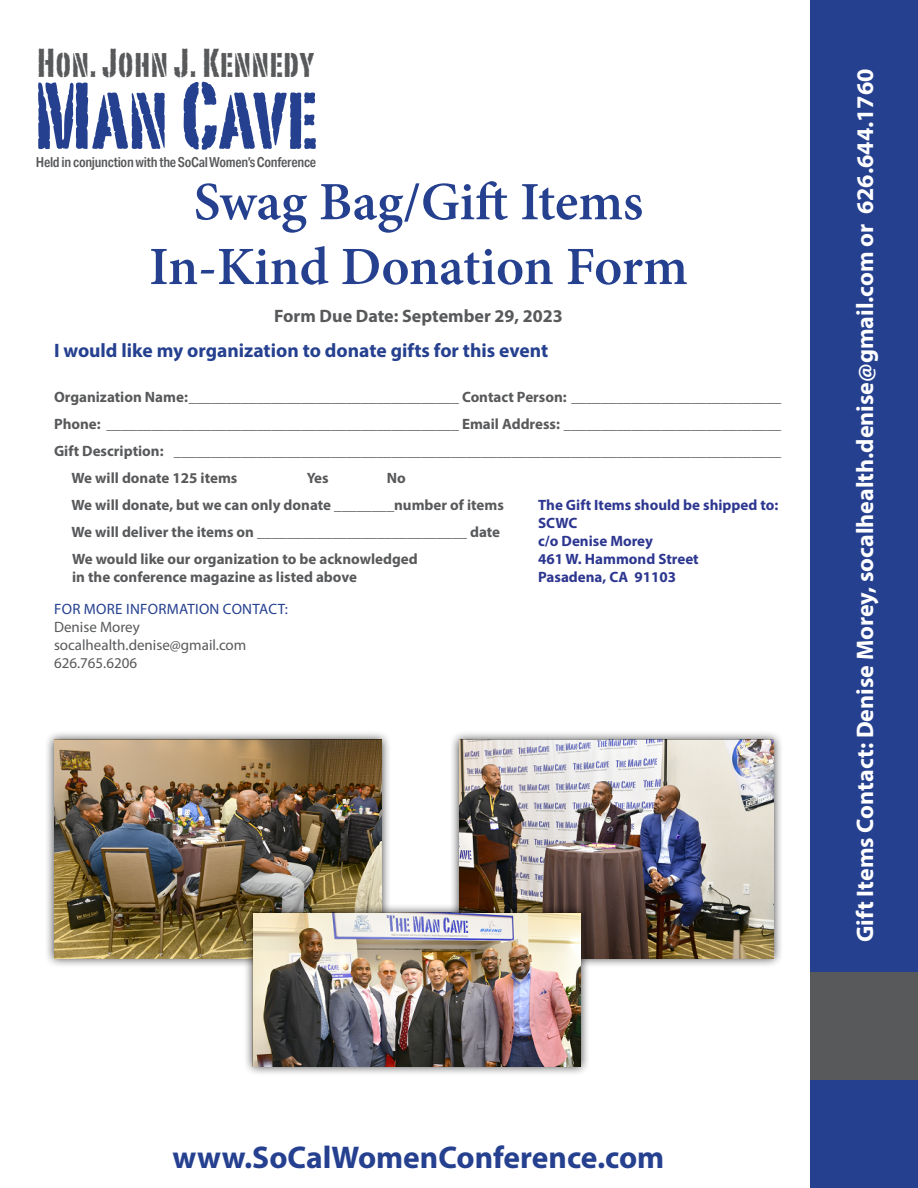
<style>
.page{position:relative;width:918px;height:1188px;background:#fff}
.page>*{position:absolute;margin:0;border:0;box-sizing:border-box;transform-origin:0 0}
.t1{font:92.55px "Portago ITCTT";color:#25408f}
.Page_title{font:600 54px/64.8px "Minion Pro";letter-spacing:-.005em;color:#25408f;text-align:center}
.t2{font:39.6px "Portago ITCTT";letter-spacing:.02em;color:#58595b}
.Subhead__bolder{font:700 31.5px "Myriad Pro";color:#25408f}
.sidebar_contact_info{font:700 24px "Myriad Pro";color:#fff}
.Subhead__bolder-2{font:700 19.5px "Myriad Pro";color:#25408f}
.Page_title-2{font:700 18px "Myriad Pro";color:#58595b}
.t3{font:700 15px/18px "Myriad Pro";color:#58595b}
.Purple_Caption{font:700 15px "Myriad Pro";color:#2d3790}
.Subhead__underlined{font:15px/18px "Myriad Pro";color:#58595b}
.t4{font:600 13.95px "Aktiv Grotesk Cd";letter-spacing:-.02em;color:#58595b}
.s1{color:#25408f}
</style>
<div class="page">
<div style="left:810px;top:0;width:108px;height:1188px;background:#25408f"></div>
<div style="left:810px;top:972px;width:108px;height:108px;background:#58595b"></div>
<div style="left:449px;top:730px;width:335px;height:238px;background:#000;opacity:.75"></div>
<img style="left:459px;top:740px;width:315px;height:218px">
<div style="left:44px;top:730px;width:348px;height:238px;background:#000;opacity:.75"></div>
<img style="left:54px;top:740px;width:328px;height:218px">
<div style="left:243px;top:903px;width:347px;height:173px;background:#000;opacity:.75"></div>
<img style="left:253px;top:913px;width:327px;height:153px">
<h3 class="t2" style="left:37px;top:39px;width:278px">Hon. John J. Kennedy</h3>
<h1 class="t1" style="left:34px;top:58px;width:284px">Man Cave</h1>
<p class="t4" style="left:36px;top:154px;width:282px">Held in conjunction with the SoCal Women’s Conference</p>
<p class="Page_title" style="left:149px;top:169px;width:540px">Swag Bag/Gift Items<br>In-Kind Donation Form</p>
<p class="Page_title-2" style="left:274px;top:304px;width:290px">Form Due Date: September 29, 2023</p>
<p class="Subhead__bolder-2" style="left:54px;top:337px;width:496px">I would like my organization to donate gifts for this event</p>
<p class="t3" style="left:54px;top:387px;width:729px">Organization Name:____________________________________ Contact Person: ____________________________</p>
<p class="t3" style="left:54px;top:414px;width:729px">Phone: _______________________________________________ Email Address: _____________________________</p>
<p class="t3" style="left:54px;top:441px;width:729px">Gift Description: _________________________________________________________________________________</p>
<p class="t3" style="left:72px;top:468px;width:167px">We will donate 125 items</p>
<p class="t3" style="left:72px;top:495px;width:434px">We will donate, but we can only donate ________number of items</p>
<p class="t3" style="left:72px;top:522px;width:430px">We will deliver the items on ____________________________ date</p>
<p class="t3" style="left:72px;top:549px;width:347px">We would like our organization to be acknowledged in the conference magazine as listed above</p>
<p class="t3" style="left:307px;top:468px;width:23px">Yes</p>
<p class="t3" style="left:387px;top:468px;width:20px">No</p>
<p class="Purple_Caption" style="left:538px;top:495px;width:242px">The Gift Items should be shipped to:</p>
<p class="Purple_Caption" style="left:538px;top:513px;width:41px">SCWC</p>
<p class="Purple_Caption" style="left:538px;top:531px;width:116px">c/o Denise Morey</p>
<p class="Purple_Caption" style="left:538px;top:549px;width:162px">461 W. Hammond Street</p>
<p class="Purple_Caption" style="left:538px;top:567px;width:139px">Pasadena, CA 91103</p>
<p class="Subhead__underlined" style="left:54px;top:600px;width:236px"><span class="s1">FOR MORE INFORMATION CONTACT:<br></span>Denise Morey socalhealth.denise@gmail.com<br>626.765.6206</p>
<p class="sidebar_contact_info" style="left:849px;top:942px;width:875px;rotate:-90deg">Gift Items Contact: Denise Morey, socalhealth.denise@gmail.com or 626.644.1760</p>
<p class="Subhead__bolder" style="left:173px;top:1137px;width:493px">www.SoCalWomenConference.com</p>
</div>
